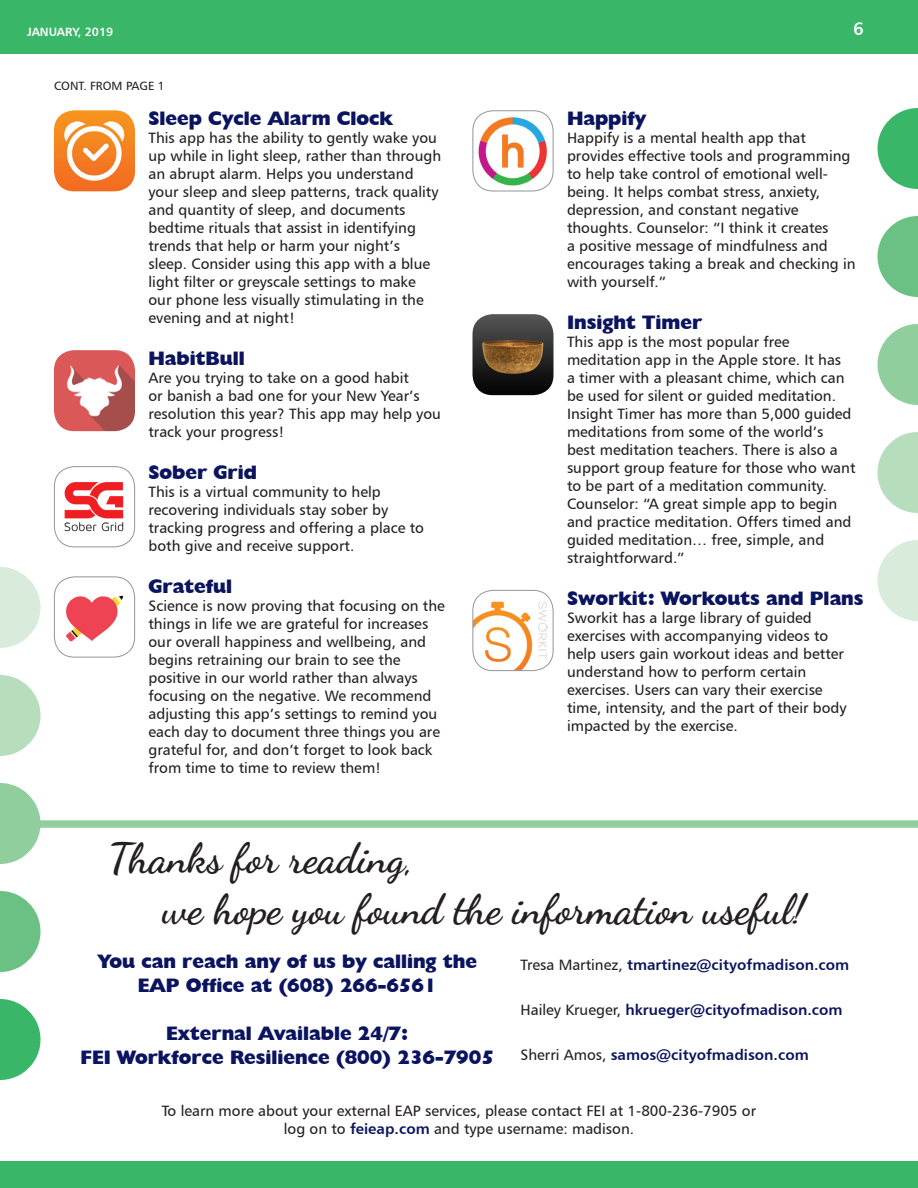
<style>
.page{position:relative;width:918px;height:1188px;background:#fff}
.page>*{position:absolute;margin:0;border:0;box-sizing:border-box;transform-origin:0 0}
.t1{font:700 42px/50.4px "Dancing Script";color:#231f20}
.t2{font:800 19.5px/24px "Humanist 521 BT";color:#0b145e;text-align:center}
.t3{font:18px "Humanist 777 BT Bold B";color:#fff}
.t4{font:15px/18px "Humanist 777 BT Roman B";color:#231f20}
.t5{font:15px "Humanist 777 BT Bold B";color:#0b145e}
.t6{font:12px "Humanist 777 BT Roman B";color:#231f20}
.t7{font:12px "Humanist 777 BT Bold B";color:#fff}
.s1{font-family:"Humanist 777 BT Bold B";color:#0b145e}
.s2{font-family:"Humanist 777 BT Roman B";color:#231f20}
</style>
<div class="page">
<div style="left:0;top:0;width:918px;height:54px;background:#39b667"></div>
<div style="left:0;top:1161px;width:918px;height:27px;background:#39b667"></div>
<svg style="left:878px;top:108px;width:40px;height:81px"></svg>
<svg style="left:878px;top:216px;width:40px;height:81px"></svg>
<svg style="left:878px;top:324px;width:40px;height:81px"></svg>
<svg style="left:878px;top:432px;width:40px;height:81px"></svg>
<svg style="left:878px;top:540px;width:40px;height:81px"></svg>
<svg style="left:0;top:999px;width:40px;height:81px"></svg>
<svg style="left:0;top:891px;width:40px;height:81px"></svg>
<svg style="left:0;top:783px;width:40px;height:81px"></svg>
<svg style="left:0;top:675px;width:40px;height:81px"></svg>
<svg style="left:0;top:567px;width:40px;height:81px"></svg>
<div style="left:0;top:820px;width:918px;height:8px;background:#91ce9e"></div>
<img style="left:54px;top:350px;width:81px;height:81px">
<img style="left:54px;top:467px;width:81px;height:80px">
<div style="left:54px;top:466px;width:81px;height:81px;border:1px solid #939598;border-radius:20px"></div>
<img style="left:54px;top:577px;width:81px;height:80px">
<div style="left:54px;top:576px;width:81px;height:81px;border:1px solid #939598;border-radius:20px"></div>
<img style="left:473px;top:111px;width:80px;height:80px">
<div style="left:472px;top:110px;width:82px;height:81px;border:1px solid #939598;border-radius:20px"></div>
<img style="left:472px;top:314px;width:82px;height:81px">
<img style="left:473px;top:590px;width:80px;height:81px">
<div style="left:472px;top:590px;width:82px;height:81px;border:1px solid #939598;border-radius:20px"></div>
<img style="left:54px;top:110px;width:81px;height:81px">
<p class="t7" style="left:27px;top:24px;width:88px">JANUARY, 2019</p>
<p class="t3" style="left:853px;top:18px;width:12px">6</p>
<p class="t6" style="left:54px;top:78px;width:112px">CONT. FROM PAGE 1</p>
<h2 class="t2" style="left:148px;top:106px;width:246px">Sleep Cycle Alarm Clock</h2>
<p class="t4" style="left:148px;top:129px;width:294px">This app has the ability to gently wake you up while in light sleep, rather than through an abrupt alarm. Helps you understand your sleep and sleep patterns, track quality and quantity of sleep, and documents bedtime rituals that assist in identifying trends that help or harm your night’s sleep. Consider using this app with a blue light filter or greyscale settings to make our phone less visually stimulating in the evening and at night!</p>
<h2 class="t2" style="left:148px;top:346px;width:98px">HabitBull</h2>
<p class="t4" style="left:148px;top:368px;width:294px">Are you trying to take on a good habit<br>or banish a bad one for your New Year’s resolution this year? This app may help you track your progress!</p>
<h2 class="t2" style="left:148px;top:460px;width:110px">Sober Grid</h2>
<p class="t4" style="left:148px;top:482px;width:277px">This is a virtual community to help recovering individuals stay sober by tracking progress and offering a place to both give and receive support.</p>
<h2 class="t2" style="left:148px;top:574px;width:85px">Grateful</h2>
<p class="t4" style="left:148px;top:596px;width:298px">Science is now proving that focusing on the things in life we are grateful for increases our overall happiness and wellbeing, and begins retraining our brain to see the positive in our world rather than always focusing on the negative. We recommend adjusting this app’s settings to remind you each day to document three things you are grateful for, and don’t forget to look back from time to time to review them!</p>
<h2 class="t2" style="left:567px;top:106px;width:81px">Happify</h2>
<p class="t4" style="left:567px;top:129px;width:290px">Happify is a mental health app that provides effective tools and programming to help take control of emotional well&shy;being. It helps combat stress, anxiety, depression, and constant negative thoughts. Counselor: “I think it creates<br>a positive message of mindfulness and encourages taking a break and checking in with yourself.”</p>
<h2 class="t2" style="left:567px;top:310px;width:137px">Insight Timer</h2>
<p class="t4" style="left:567px;top:332px;width:290px">This app is the most popular free meditation app in the Apple store. It has<br>a timer with a pleasant chime, which can be used for silent or guided meditation.<br>Insight Timer has more than 5,000 guided meditations from some of the world’s best meditation teachers. There is also a support group feature for those who want to be part of a meditation community.<br>Counselor: “A great simple app to begin and practice meditation. Offers timed and guided meditation… free, simple, and straightforward.”</p>
<h2 class="t2" style="left:567px;top:586px;width:298px">Sworkit: Workouts and Plans</h2>
<p class="t4" style="left:567px;top:608px;width:281px">Sworkit has a large library of guided exercises with accompanying videos to help users gain workout ideas and better understand how to perform certain exercises. Users can vary their exercise time, intensity, and the part of their body impacted by the exercise.</p>
<h1 class="t1" style="left:162px;top:833px;width:645px;text-indent:-54px">Thanks for reading,<br>we hope you found the information useful!</h1>
<h2 class="t2" style="left:98px;top:949px;width:381px">You can reach any of us by calling the<br>EAP Office at (608) 266-6561</h2>
<h2 class="t2" style="left:80px;top:1021px;width:415px">External Available 24/7:<br>FEI Workforce Resilience (800) 236-7905</h2>
<p class="t4" style="left:162px;top:1102px;width:596px;text-align:center">To learn more about your external EAP services, please contact FEI at 1-800-236-7905 or log on to <span class="s1">feieap.com</span> and type username: madison.</p>
<p class="t5" style="left:521px;top:955px;width:330px"><span class="s2">Tresa Martinez,</span> tmartinez@cityofmadison.com</p>
<p class="t5" style="left:521px;top:1000px;width:323px"><span class="s2">Hailey Krueger,</span> hkrueger@cityofmadison.com</p>
<p class="t5" style="left:521px;top:1045px;width:290px"><span class="s2">Sherri Amos,</span> samos@cityofmadison.com</p>
</div>
